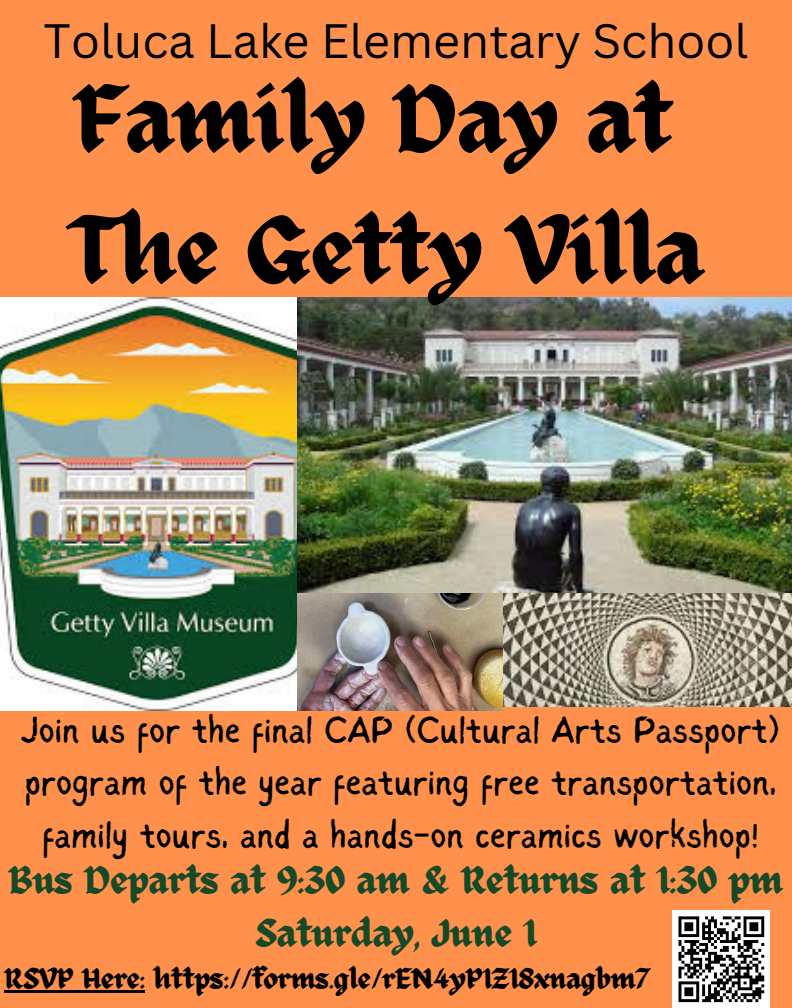
<style>
.page{position:relative;width:792px;height:1008px;background:#ff914d}
.page>*{position:absolute;margin:0;border:0;box-sizing:border-box;transform-origin:0 0}
.t1{font:94.2px/131.2px "ED Celandine";color:#000}
.t2{font:47px "Canva Sans";color:#000}
.t3{font:38.5px/53.2px "ED Celandine";color:#174926;text-align:center}
.t4{font:37.9px/52.5px "Sigher";color:#000;text-align:center}
.t5{font:28.9px "ED Celandine";color:#000}
</style>
<div class="page">
<img style="left:0;top:297px;width:316px;height:414px">
<img style="left:298px;top:593px;width:205px;height:117px">
<img style="left:298px;top:297px;width:494px;height:296px">
<img style="left:504px;top:593px;width:288px;height:114px">
<hr style="left:5px;top:990px;width:140px;height:2px;background:#000">
<div style="left:673px;top:910px;width:97px;height:98px;background:#fff"></div>
<svg style="left:678px;top:916px;width:87px;height:87px"></svg>
<p class="t2" style="left:44px;top:7px;width:706px">Toluca Lake Elementary School</p>
<p class="t1" style="left:72px;top:59px;width:633px">Family Day at<br>The Getty Villa</p>
<h3 class="t4" style="left:21px;top:706px;width:761px">Join us for the final CAP (Cultural Arts Passport) program of the year featuring free transportation, family tours, and a hands-on ceramics workshop!</h3>
<h3 class="t3" style="left:9px;top:856px;width:776px">Bus Departs at 9:30 am &amp; Returns at 1:30 pm<br>Saturday, June 1</h3>
<p class="t5" style="left:5px;top:962px;width:646px">RSVP Here: https://forms.gle/rEN4yP1Z18xnagbm7</p>
</div>
